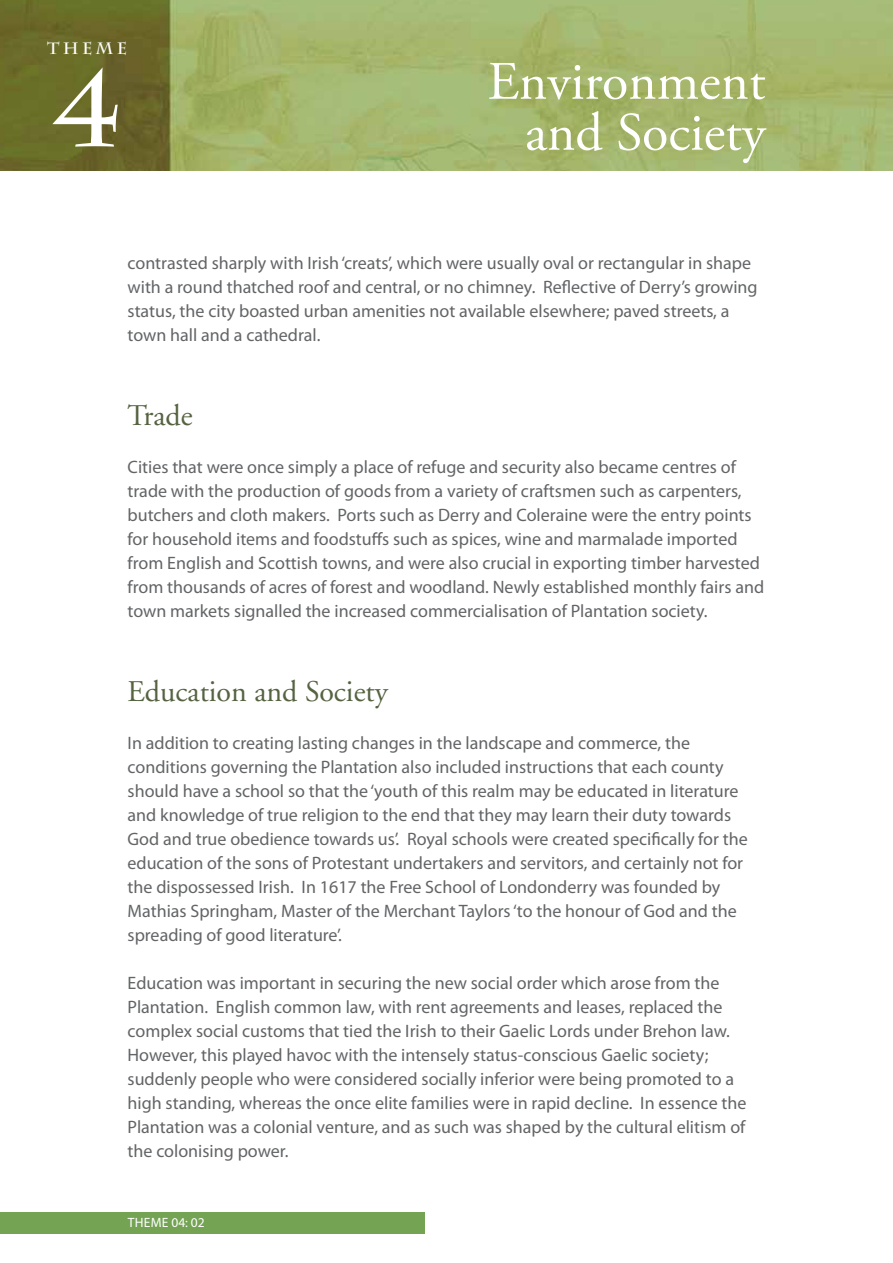
<style>
.page{position:relative;width:893px;height:1263px;background:#fff}
.page>*{position:absolute;margin:0;border:0;box-sizing:border-box;transform-origin:0 0}
.t1{font:700 105px "Charlemagne Std";color:#fff}
.t2{font:54px "Adobe Garamond Pro";color:#fff}
.t3{font:30px "Adobe Garamond";color:#556341}
.t4{font:18px/24px "Myriad Pro";color:#636466}
.t5{font:700 16.5px "Charlemagne Std";letter-spacing:.2em;color:#fff}
.t6{font:13.5px "Myriad Pro";color:#fff}
</style>
<div class="page">
<img style="left:0;top:0;width:893px;height:170px">
<div style="left:0;top:1212px;width:425px;height:21px;background:#73a353"></div>
<p class="t5" style="left:47px;top:39px;width:82px">THEME</p>
<h1 class="t1" style="left:54px;top:49px;width:68px">4</h1>
<h2 class="t2" style="left:488px;top:49px;width:279px">Environment</h2>
<h2 class="t2" style="left:525px;top:100px;width:242px">and Society</h2>
<p class="t4" style="left:128px;top:251px;width:632px">contrasted sharply with Irish ‘creats’, which were usually oval or rectangular in shape with a round thatched roof and central, or no chimney. Reflective of Derry’s growing status, the city boasted urban amenities not available elsewhere; paved streets, a town hall and a cathedral.</p>
<h3 class="t3" style="left:128px;top:399px;width:67px">Trade</h3>
<p class="t4" style="left:128px;top:455px;width:638px">Cities that were once simply a place of refuge and security also became centres of trade with the production of goods from a variety of craftsmen such as carpenters, butchers and cloth makers. Ports such as Derry and Coleraine were the entry points for household items and foodstuffs such as spices, wine and marmalade imported from English and Scottish towns, and were also crucial in exporting timber harvested from thousands of acres of forest and woodland. Newly established monthly fairs and town markets signalled the increased commercialisation of Plantation society.</p>
<h3 class="t3" style="left:128px;top:675px;width:262px">Education and Society</h3>
<p class="t4" style="left:128px;top:731px;width:622px">In addition to creating lasting changes in the landscape and commerce, the conditions governing the Plantation also included instructions that each county should have a school so that the ‘youth of this realm may be educated in literature and knowledge of true religion to the end that they may learn their duty towards God and true obedience towards us’. Royal schools were created specifically for the education of the sons of Protestant undertakers and servitors, and certainly not for the dispossessed Irish. In 1617 the Free School of Londonderry was founded by Mathias Springham, Master of the Merchant Taylors ‘to the honour of God and the spreading of good literature’.</p>
<p class="t4" style="left:128px;top:971px;width:621px">Education was important in securing the new social order which arose from the Plantation. English common law, with rent agreements and leases, replaced the complex social customs that tied the Irish to their Gaelic Lords under Brehon law.<br>However, this played havoc with the intensely status-conscious Gaelic society; suddenly people who were considered socially inferior were being promoted to a high standing, whereas the once elite families were in rapid decline. In essence the Plantation was a colonial venture, and as such was shaped by the cultural elitism of the colonising power.</p>
<p class="t6" style="left:128px;top:1215px;width:17px">Theme</p>
<p class="t6" style="left:171px;top:1215px;width:35px">04: 02</p>
</div>
